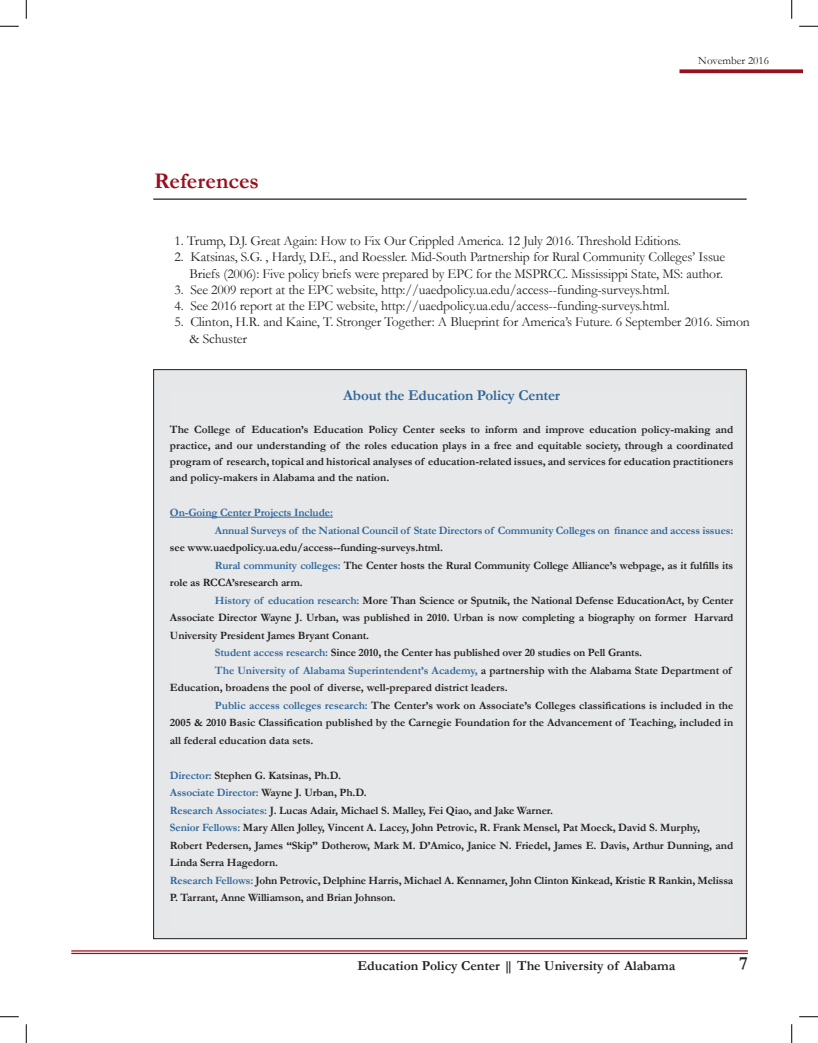
<style>
.page{position:relative;width:818px;height:1043px;background:#fff}
.page>*{position:absolute;margin:0;border:0;box-sizing:border-box;transform-origin:0 0}
.Section_Head{font:700 22.5px "Garamond";color:#9a0f1e}
.t1{font:700 18.75px "Garamond";color:#231f20}
.Pullquote_Reference{font:700 15px "Garamond";letter-spacing:-.01em;color:#2d669c}
.Pullquote_Reference-2{font:13.75px/16.2px "Garamond";letter-spacing:-.01em;color:#231f20;text-align:right}
.t2{font:700 13.75px "Garamond";color:#231f20}
.Pullquote_Reference-3{font:700 11.25px/17.5px "Garamond";letter-spacing:-.01em;color:#231f20}
.Body{font:700 11.25px/16.2px "Garamond";color:#231f20;text-align:justify}
.Pullquote_Reference-4{font:700 11.25px/17.5px "Garamond";letter-spacing:-.01em;color:#2d669c}
.t3{font:11.25px "Garamond";color:#231f20}
.s1{color:#231f20}
.s2{color:#2d669c}
</style>
<div class="page">
<hr style="left:71px;top:950px;width:677px;height:1px;background:#9a0f1e">
<hr style="left:71px;top:952px;width:677px;height:2px;background:#9a0f1e">
<svg style="left:679px;top:69px;width:123px;height:4px"></svg>
<hr style="left:153px;top:198px;width:593px;height:2px;background:#231f20">
<div style="left:154px;top:369px;width:592px;height:569px;background:#e6e7e9"></div>
<hr style="left:170px;top:517px;width:163px;height:1px;background:#2d669c">
<svg style="left:0;top:25px;width:19px;height:2px"></svg>
<svg style="left:799px;top:25px;width:19px;height:2px"></svg>
<svg style="left:0;top:1016px;width:19px;height:1px"></svg>
<svg style="left:799px;top:1016px;width:19px;height:1px"></svg>
<svg style="left:25px;top:0;width:2px;height:19px"></svg>
<svg style="left:25px;top:1024px;width:2px;height:18px"></svg>
<svg style="left:791px;top:0;width:1px;height:19px"></svg>
<svg style="left:791px;top:1024px;width:1px;height:18px"></svg>
<p class="Section_Head" style="left:154px;top:167px;width:106px">References</p>
<p class="t3" style="left:698px;top:54px;width:72px">November 2016</p>
<p class="Pullquote_Reference-2" style="left:174px;top:232px;width:508px">1. Trump, D.J. Great Again: How to Fix Our Crippled America. 12 July 2016. Threshold Editions.</p>
<p class="Pullquote_Reference-2" style="left:174px;top:249px;width:552px">2. Katsinas, S.G. , Hardy, D.E., and Roessler. Mid-South Partnership for Rural Community Colleges’ Issue<br>Briefs (2006): Five policy briefs were prepared by EPC for the MSPRCC. Mississippi State, MS: author.</p>
<p class="Pullquote_Reference-2" style="left:174px;top:281px;width:496px">3. See 2009 report at the EPC website, http://uaedpolicy.ua.edu/access--funding-surveys.html.</p>
<p class="Pullquote_Reference-2" style="left:174px;top:297px;width:496px">4. See 2016 report at the EPC website, http://uaedpolicy.ua.edu/access--funding-surveys.html.</p>
<p class="Pullquote_Reference-2" style="left:189px;top:314px;width:562px;text-align:left;text-indent:-15px">5. Clinton, H.R. and Kaine, T. Stronger Together: A Blueprint for America’s Future. 6 September 2016. Simon &amp; Schuster</p>
<p class="Pullquote_Reference" style="left:343px;top:386px;width:218px">About the Education Policy Center</p>
<p class="Body" style="left:170px;top:420px;width:565px">The College of Education’s Education Policy Center seeks to inform and improve education policy-making and practice, and our understanding of the roles education plays in a free and equitable society, through a coordinated program of research, topical and historical analyses of education-related issues, and services for education practitioners and policy-makers in Alabama and the nation.</p>
<p class="Pullquote_Reference-4" style="left:170px;top:504px;width:164px">On-Going Center Projects Include:</p>
<p class="Pullquote_Reference-4" style="left:170px;top:521px;width:565px;text-indent:45px">Annual Surveys of the National Council of State Directors of Community Colleges on finance and access issues: <span class="s1">see www.uaedpolicy.ua.edu/access--funding-surveys.html.</span></p>
<p class="Pullquote_Reference-3" style="left:170px;top:556px;width:565px;text-indent:45px"><span class="s2">Rural community colleges:</span> The Center hosts the Rural Community College Alliance’s webpage, as it fulfills its role as RCCA’sresearch arm.</p>
<p class="Pullquote_Reference-3" style="left:170px;top:591px;width:565px;text-align:justify;text-indent:45px"><span class="s2">History of education research:</span> More Than Science or Sputnik, the National Defense EducationAct, by Center Associate Director Wayne J. Urban, was published in 2010. Urban is now completing a biography on former Harvard University President James Bryant Conant.</p>
<p class="Pullquote_Reference-3" style="left:215px;top:644px;width:428px"><span class="s2">Student access research:</span> Since 2010, the Center has published over 20 studies on Pell Grants.</p>
<p class="Body" style="left:170px;top:661px;width:563px;line-height:17.5px;text-indent:45px"><span class="s2">The University of Alabama Superintendent’s Academy,</span> a partnership with the Alabama State Department of<br>Education, broadens the pool of diverse, well-prepared district leaders.</p>
<p class="Body" style="left:170px;top:696px;width:565px;line-height:17.5px;text-indent:45px"><span class="s2">Public access colleges research:</span> The Center’s work on Associate’s Colleges classifications is included in the 2005 &amp; 2010 Basic Classification published by the Carnegie Foundation for the Advancement of Teaching, included in all federal education data sets.</p>
<p class="Pullquote_Reference-3" style="left:170px;top:766px;width:173px"><span class="s2">Director:</span> Stephen G. Katsinas, Ph.D.</p>
<p class="Pullquote_Reference-4" style="left:170px;top:784px;width:198px">Associate Director: <span class="s1">Wayne J. Urban, Ph.D.</span></p>
<p class="Pullquote_Reference-3" style="left:170px;top:801px;width:384px"><span class="s2">Research Associates:</span> J. Lucas Adair, Michael S. Malley, Fei Qiao, and Jake Warner.</p>
<p class="Pullquote_Reference-3" style="left:170px;top:819px;width:564px"><span class="s2">Senior Fellows:</span> Mary Allen Jolley, Vincent A. Lacey, John Petrovic, R. Frank Mensel, Pat Moeck, David S. Murphy,<br>Robert Pedersen, James “Skip” Dotherow, Mark M. D’Amico, Janice N. Friedel, James E. Davis, Arthur Dunning, and<br>Linda Serra Hagedorn.</p>
<p class="Pullquote_Reference-3" style="left:170px;top:871px;width:565px"><span class="s2">Research Fellows:</span> John Petrovic, Delphine Harris, Michael A. Kennamer, John Clinton Kinkead, Kristie R Rankin, Melissa<br>P. Tarrant, Anne Williamson, and Brian Johnson.</p>
<p class="t2" style="left:357px;top:957px;width:319px">Education Policy Center || The University of Alabama</p>
<h2 class="t1" style="left:739px;top:951px;width:10px">7</h2>
</div>
